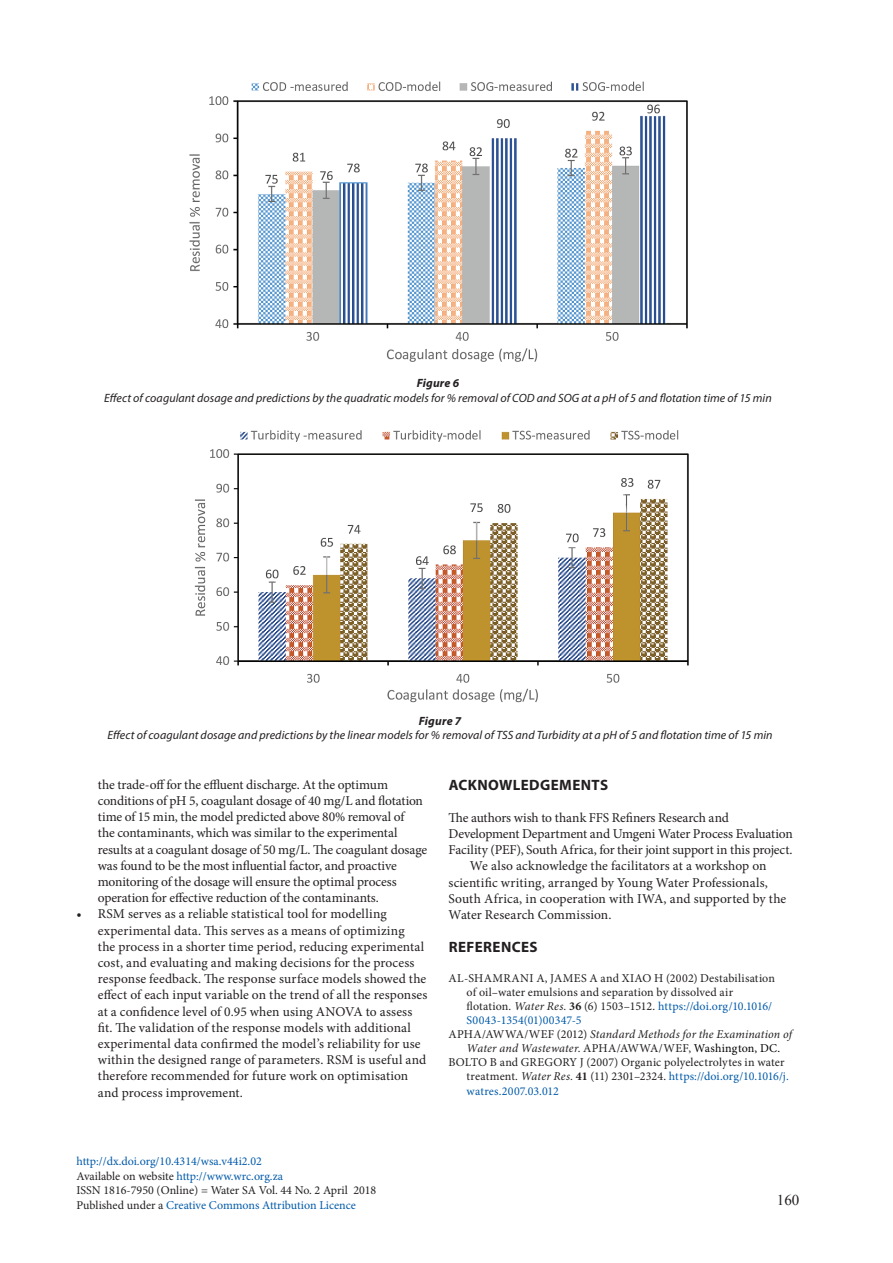
<style>
.page{position:relative;width:893px;height:1263px;background:#fff}
.page>*{position:absolute;margin:0;border:0;box-sizing:border-box;transform-origin:0 0}
.t1{font:700 15px "Myriad Pro";letter-spacing:.03em;color:#231f20}
.t2{font:15px "Times New Roman";color:#231f20}
.t3{font:13.5px/16.2px "Minion Pro";color:#231f20}
.t4{font:12px/14.4px "Minion Pro";color:#015aaa}
.t5{font:italic 12px "Myriad Pro";letter-spacing:.005em;color:#231f20}
.t6{font:12px "Minion Pro";letter-spacing:.015em;color:#231f20}
.t7{font:italic 12px "Minion Pro";letter-spacing:.01em;color:#231f20}
.t8{font:12px "Minion Pro";letter-spacing:.02em;color:#015aaa}
.t9{font:italic 700 12px "Myriad Pro";letter-spacing:.015em;color:#231f20}
.s1{color:#231f20}
.s2{font-style:italic;color:#231f20}
.s3{font-weight:700;color:#231f20}
.s4{font-style:normal}
.s5{font-style:normal;color:#040503}
</style>
<div class="page">
<img style="left:189px;top:81px;width:499px;height:281px">
<img style="left:194px;top:430px;width:495px;height:273px">
<p class="t9" style="left:417px;top:375px;width:44px">Figure 6</p>
<p class="t5" style="left:104px;top:390px;width:669px">Effect of coagulant dosage and predictions by the quadratic models for % removal of COD and SOG at a pH of 5 and flotation time of 15 min</p>
<p class="t9" style="left:419px;top:713px;width:44px">Figure 7</p>
<p class="t5" style="left:108px;top:728px;width:667px">Effect of coagulant dosage and predictions by the linear models for % removal of TSS and Turbidity at a pH of 5 and flotation time of 15 min</p>
<p class="t3" style="left:98px;top:776px;width:331px">the trade-off for the effluent discharge. At the optimum conditions of pH 5, coagulant dosage of 40 mg/L and flotation time of 15 min, the model predicted above 80% removal of<br>the contaminants, which was similar to the experimental results at a coagulant dosage of 50 mg/L. The coagulant dosage was found to be the most influential factor, and proactive monitoring of the dosage will ensure the optimal process operation for effective reduction of the contaminants.</p>
<p class="t3" style="left:98px;top:906px;width:331px;text-indent:-21px">• RSM serves as a reliable statistical tool for modelling experimental data. This serves as a means of optimizing<br>the process in a shorter time period, reducing experimental cost, and evaluating and making decisions for the process response feedback. The response surface models showed the effect of each input variable on the trend of all the responses at a confidence level of 0.95 when using ANOVA to assess fit. The validation of the response models with additional experimental data confirmed the model’s reliability for use within the designed range of parameters. RSM is useful and therefore recommended for future work on optimisation and process improvement.</p>
<p class="t1" style="left:449px;top:775px;width:161px">ACKNOWLEDGEMENTS</p>
<p class="t3" style="left:449px;top:809px;width:282px">The authors wish to thank FFS Refiners Research and</p>
<p class="t3" style="left:449px;top:826px;width:346px">Development Department and Umgeni Water Process Evaluation</p>
<p class="t3" style="left:449px;top:842px;width:345px">Facility (PEF), South Africa, for their joint support in this project.</p>
<p class="t3" style="left:470px;top:858px;width:298px">We also acknowledge the facilitators at a workshop on</p>
<p class="t3" style="left:449px;top:874px;width:321px">scientific writing, arranged by Young Water Professionals,</p>
<p class="t3" style="left:449px;top:890px;width:339px">South Africa, in cooperation with IWA, and supported by the</p>
<p class="t3" style="left:449px;top:907px;width:164px">Water Research Commission.</p>
<p class="t1" style="left:449px;top:937px;width:90px">REFERENCES</p>
<p class="t6" style="left:449px;top:970px;width:328px">AL-SHAMRANI A, JAMES A and XIAO H (2002) Destabilisation</p>
<p class="t6" style="left:467px;top:984px;width:268px">of oil–water emulsions and separation by dissolved air</p>
<p class="t4" style="left:467px;top:999px;width:307px"><span class="s1">flotation.</span> <span class="s2">Water Res.</span> <span class="s3">36</span> <span class="s1">(6) 1503–1512.</span> https://doi.org/10.1016/</p>
<p class="t8" style="left:467px;top:1012px;width:117px">S0043-1354(01)00347-5</p>
<p class="t7" style="left:449px;top:1026px;width:345px"><span class="s4">APHA/AWWA/WEF (2012)</span> Standard Methods for the Examination of</p>
<p class="t7" style="left:467px;top:1040px;width:315px">Water and Wastewater<span class="s4">. APHA/AWWA/WEF,</span> <span class="s5">Washington, DC.</span></p>
<p class="t6" style="left:449px;top:1054px;width:337px">BOLTO B and GREGORY J (2007) Organic polyelectrolytes in water</p>
<p class="t4" style="left:467px;top:1069px;width:324px"><span class="s1">treatment.</span> <span class="s2">Water Res.</span> <span class="s3">41</span> <span class="s1">(11) 2301–2324.</span> https://doi.org/10.1016/j.</p>
<p class="t4" style="left:467px;top:1083px;width:94px">watres.2007.03.012</p>
<p class="t4" style="left:77px;top:1154px;width:301px">http://dx.doi.org/10.4314/wsa.v44i2.02<br><span class="s1">Available on website</span> http://www.wrc.org.za<br><span class="s1">ISSN 1816-7950 (Online) = Water SA Vol. 44 No. 2 April 2018<br>Published under a</span> Creative Commons Attribution Licence</p>
<p class="t2" style="left:777px;top:1190px;width:24px">160</p>
</div>
